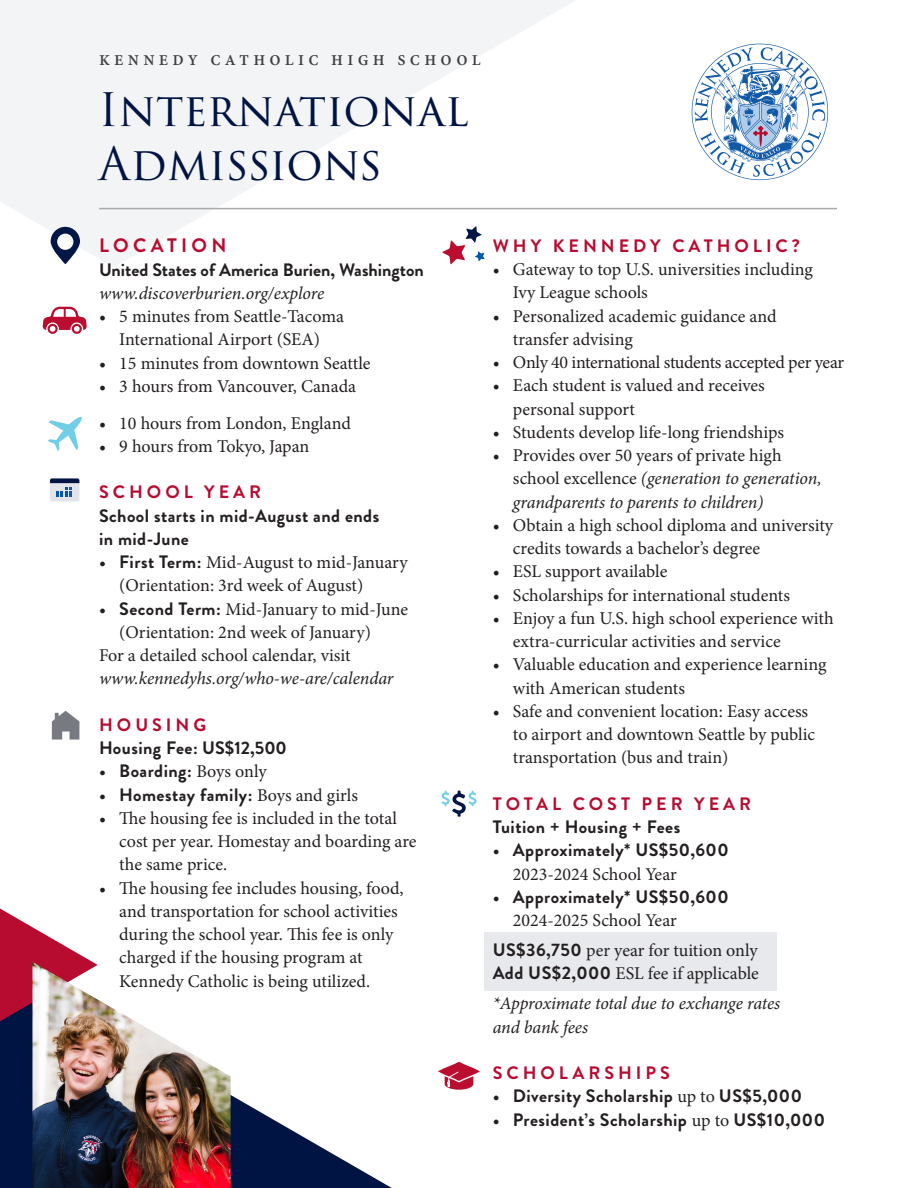
<style>
.page{position:relative;width:918px;height:1188px;background:#fff}
.page>*{position:absolute;margin:0;border:0;box-sizing:border-box;transform-origin:0 0}
.t1{font:45px "Trajan Pro 3";color:#001443}
.t2{font:500 condensed 21px "Minion Pro";letter-spacing:.2em;color:#3e3e3f}
.t3{font:700 19.5px "Brandon Grotesque";letter-spacing:.22em;color:#b80b30}
.t4{font:18px/23.2px "Minion Pro";letter-spacing:-.005em;color:#231f20}
.t5{font:700 18px/23.2px "Brandon Grotesque";letter-spacing:.025em;color:#231f20}
.t6{font:italic 18px/23.2px "Minion Pro";letter-spacing:-.01em;color:#231f20}
.t7{font:700 18px "Brandon Grotesque";letter-spacing:.22em;color:#b80b30}
.t8{font:700 18px "Brandon Grotesque";color:#231f20}
.s1{font-family:"Brandon Grotesque";font-weight:700}
.s2{font-style:normal}
.s3{font-family:"Minion Pro";font-weight:400}
.s4{color:#b80b30}
</style>
<div class="page">
<div style="left:484px;top:933px;width:293px;height:58px;background:#e2e4e9"></div>
<svg style="left:0;top:0;width:577px;height:267px;fill:#f3f4f6"></svg>
<hr style="left:99px;top:208px;width:738px;height:1px;background:#a8a9ad">
<svg style="left:692px;top:44px;width:136px;height:136px"></svg>
<svg style="left:51px;top:227px;width:29px;height:37px"></svg>
<svg style="left:43px;top:307px;width:44px;height:27px"></svg>
<svg style="left:48px;top:416px;width:34px;height:35px"></svg>
<svg style="left:442px;top:226px;width:43px;height:38px"></svg>
<svg style="left:0;top:1021px;width:392px;height:167px"></svg>
<svg style="left:0;top:909px;width:93px;height:112px"></svg>
<img style="left:32px;top:962px;width:199px;height:226px">
<svg style="left:438px;top:1063px;width:42px;height:27px"></svg>
<svg style="left:441px;top:790px;width:36px;height:27px"></svg>
<svg style="left:52px;top:711px;width:27px;height:29px"></svg>
<svg style="left:50px;top:478px;width:29px;height:23px"></svg>
<p class="t2" style="left:99px;top:44px;width:383px">kennedy catholic high school</p>
<p class="t1" style="left:99px;top:79px;width:372px">International</p>
<p class="t1" style="left:99px;top:133px;width:285px">Admissions</p>
<p class="t3" style="left:99px;top:232px;width:129px">LOCATION</p>
<p class="t8" style="left:99px;top:257px;width:326px">United States of America Burien, Washington</p>
<p class="t6" style="left:99px;top:281px;width:227px">www.discoverburien.org/explore</p>
<p class="t4" style="left:99px;top:305px;width:246px;text-align:center">• 5 minutes from Seattle-Tacoma<br>International Airport (SEA)</p>
<p class="t4" style="left:99px;top:351px;width:273px">• 15 minutes from downtown Seattle</p>
<p class="t4" style="left:99px;top:375px;width:259px">• 3 hours from Vancouver, Canada</p>
<p class="t4" style="left:99px;top:411px;width:253px">• 10 hours from London, England</p>
<p class="t4" style="left:99px;top:435px;width:212px">• 9 hours from Tokyo, Japan</p>
<p class="t7" style="left:99px;top:480px;width:164px">SCHOOL YEAR</p>
<p class="t5" style="left:99px;top:504px;width:282px">School starts in mid-August and ends in mid-June</p>
<p class="t4" style="left:119px;top:551px;width:290px;text-indent:-20px"><span class="s1">• First Term:</span> Mid-August to mid-January (Orientation: 3rd week of August)</p>
<p class="t4" style="left:119px;top:597px;width:290px;text-indent:-20px"><span class="s1">• Second Term:</span> Mid-January to mid-June (Orientation: 2nd week of January)</p>
<p class="t6" style="left:99px;top:644px;width:296px"><span class="s2">For a detailed school calendar, visit </span>www.kennedyhs.org/who-we-are/calendar</p>
<p class="t7" style="left:99px;top:712px;width:109px">HOUSING</p>
<p class="t5" style="left:99px;top:737px;width:189px">Housing Fee: US$12,500</p>
<p class="t5" style="left:99px;top:760px;width:169px">• Boarding: <span class="s3">Boys only</span></p>
<p class="t5" style="left:99px;top:783px;width:260px">• Homestay family: <span class="s3">Boys and girls</span></p>
<p class="t4" style="left:119px;top:807px;width:299px;text-indent:-20px">• The housing fee is included in the total cost per year. Homestay and boarding are the same price.</p>
<p class="t4" style="left:119px;top:876px;width:286px;text-indent:-20px">• The housing fee includes housing, food, and transportation for school activities during the school year. This fee is only charged if the housing program at Kennedy Catholic is being utilized.</p>
<p class="t7" style="left:493px;top:233px;width:309px">WHY KENNEDY CATHOLIC?</p>
<p class="t4" style="left:513px;top:258px;width:302px;text-indent:-20px">• Gateway to top U.S. universities including<br>Ivy League schools</p>
<p class="t4" style="left:513px;top:304px;width:265px;text-indent:-20px">• Personalized academic guidance and transfer advising</p>
<p class="t4" style="left:493px;top:351px;width:353px">• Only 40 international students accepted per year</p>
<p class="t4" style="left:513px;top:374px;width:253px;text-indent:-20px">• Each student is valued and receives personal support</p>
<p class="t4" style="left:493px;top:421px;width:293px">• Students develop life-long friendships</p>
<p class="t6" style="left:513px;top:444px;width:310px;text-indent:-20px"><span class="s2">• Provides over 50 years of private high school excellence</span> (generation to generation, grandparents to parents to children)</p>
<p class="t4" style="left:513px;top:514px;width:322px;text-indent:-20px">• Obtain a high school diploma and university credits towards a bachelor’s degree</p>
<p class="t4" style="left:493px;top:560px;width:176px">• ESL support available</p>
<p class="t4" style="left:493px;top:583px;width:299px">• Scholarships for international students</p>
<p class="t4" style="left:513px;top:607px;width:322px;text-indent:-20px">• Enjoy a fun U.S. high school experience with extra-curricular activities and service</p>
<p class="t4" style="left:513px;top:653px;width:315px;text-indent:-20px">• Valuable education and experience learning with American students</p>
<p class="t4" style="left:513px;top:700px;width:304px;text-indent:-20px">• Safe and convenient location: Easy access to airport and downtown Seattle by public transportation (bus and train)</p>
<p class="t5" style="left:493px;top:792px;width:260px"><span class="s4">TOTAL COST PER YEAR<br></span>Tuition + Housing + Fees</p>
<p class="t5" style="left:513px;top:839px;width:217px;text-indent:-20px">• Approximately* US$50,600<br><span class="s3">2023-2024 School Year</span></p>
<p class="t5" style="left:513px;top:885px;width:217px;text-indent:-20px">• Approximately* US$50,600<br><span class="s3">2024-2025 School Year</span></p>
<p class="t4" style="left:493px;top:939px;width:267px"><span class="s1">US$36,750</span> per year for tuition only</p>
<p class="t4" style="left:493px;top:962px;width:268px"><span class="s1">Add US$2,000</span> ESL fee if applicable</p>
<p class="t6" style="left:493px;top:992px;width:289px">*Approximate total due to exchange rates and bank fees</p>
<p class="t7" style="left:493px;top:1060px;width:179px">SCHOLARSHIPS</p>
<p class="t5" style="left:493px;top:1085px;width:311px">• Diversity Scholarship <span class="s3">up to</span> US$5,000</p>
<p class="t5" style="left:493px;top:1108px;width:334px">• President’s Scholarship <span class="s3">up to</span> US$10,000</p>
</div>
